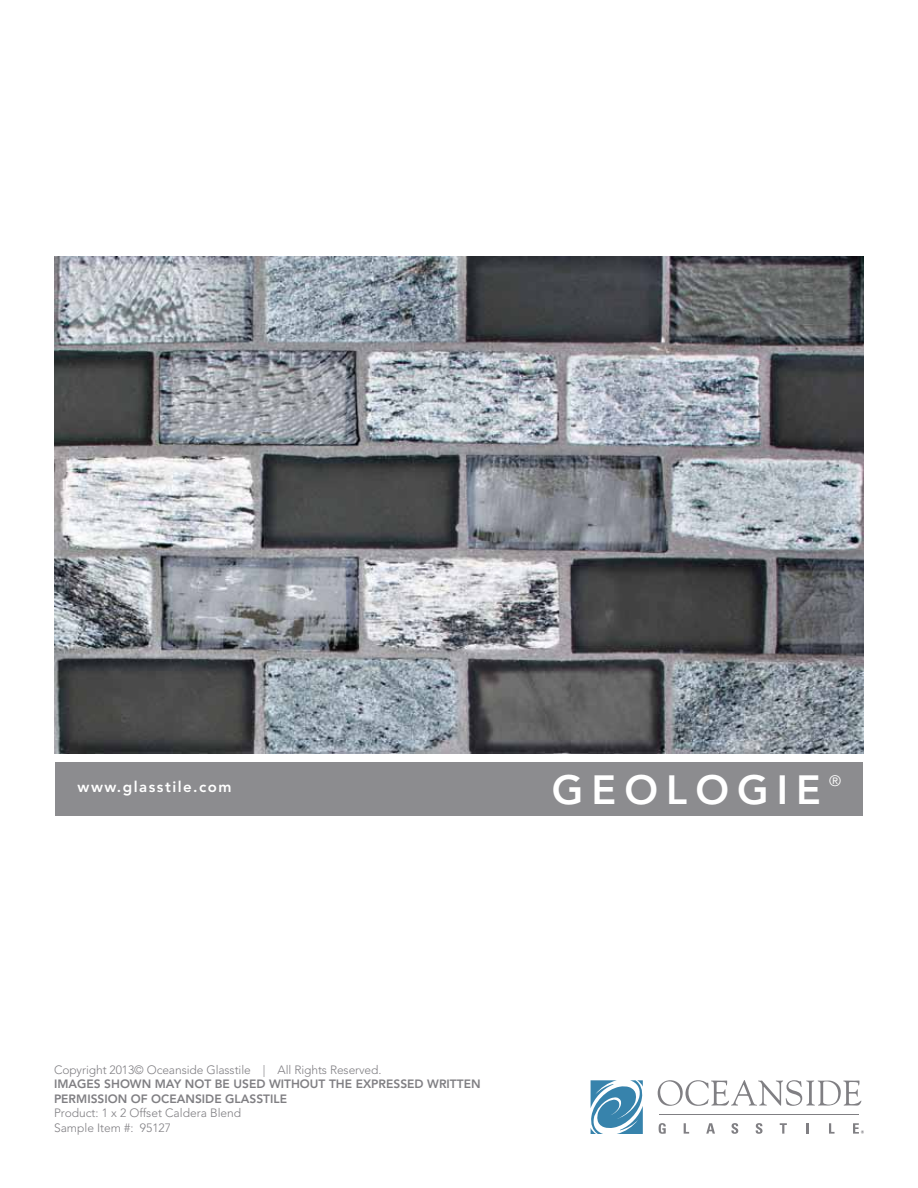
<style>
.page{position:relative;width:918px;height:1188px;background:#fff}
.page>*{position:absolute;margin:0;border:0;box-sizing:border-box;transform-origin:0 0}
.t1{font:800 40.5px "Avenir LT Std";letter-spacing:.2em;color:#fff}
.t2{font:800 15px "Avenir LT Std";letter-spacing:.1em;color:#fff}
.t3{font:15px "Avenir LT Std";color:#fff}
.t4{font:300 12px/14.4px "Avenir LT Std";letter-spacing:-.005em;color:#807f83}
.t5{font:800 12px/14.4px "Avenir LT Std";color:#807f83}
</style>
<div class="page">
<svg style="left:658px;top:1080px;width:203px;height:26px"></svg>
<hr style="left:659px;top:1114px;width:200px;height:1px;background:#807f83">
<svg style="left:590px;top:1080px;width:53px;height:54px"></svg>
<svg style="left:659px;top:1123px;width:7px;height:11px"></svg>
<svg style="left:684px;top:1123px;width:5px;height:11px"></svg>
<svg style="left:706px;top:1123px;width:9px;height:11px"></svg>
<svg style="left:731px;top:1123px;width:7px;height:11px"></svg>
<svg style="left:756px;top:1123px;width:7px;height:11px"></svg>
<svg style="left:780px;top:1123px;width:7px;height:11px"></svg>
<svg style="left:806px;top:1123px;width:3px;height:11px"></svg>
<svg style="left:829px;top:1123px;width:6px;height:11px"></svg>
<svg style="left:853px;top:1123px;width:11px;height:11px"></svg>
<div style="left:55px;top:762px;width:807px;height:54px;background:#8c8c8f"></div>
<img style="left:54px;top:256px;width:810px;height:498px">
<p class="t2" style="left:78px;top:778px;width:155px">www.glasstile.com</p>
<h1 class="t1" style="left:552px;top:766px;width:270px">GEOLOGIE</h1>
<p class="t3" style="left:829px;top:772px;width:13px">®</p>
<p class="t4" style="left:54px;top:1063px;width:329px">Copyright 2013© Oceanside Glasstile | All Rights Reserved.</p>
<p class="t5" style="left:54px;top:1077px;width:428px">IMAGES SHOWN MAY NOT BE USED WITHOUT THE EXPRESSED WRITTEN<br>PERMISSION OF OCEANSIDE GLASSTILE</p>
<p class="t4" style="left:54px;top:1106px;width:189px">Product: 1 x 2 Offset Caldera Blend<br>Sample Item #: 95127</p>
</div>
